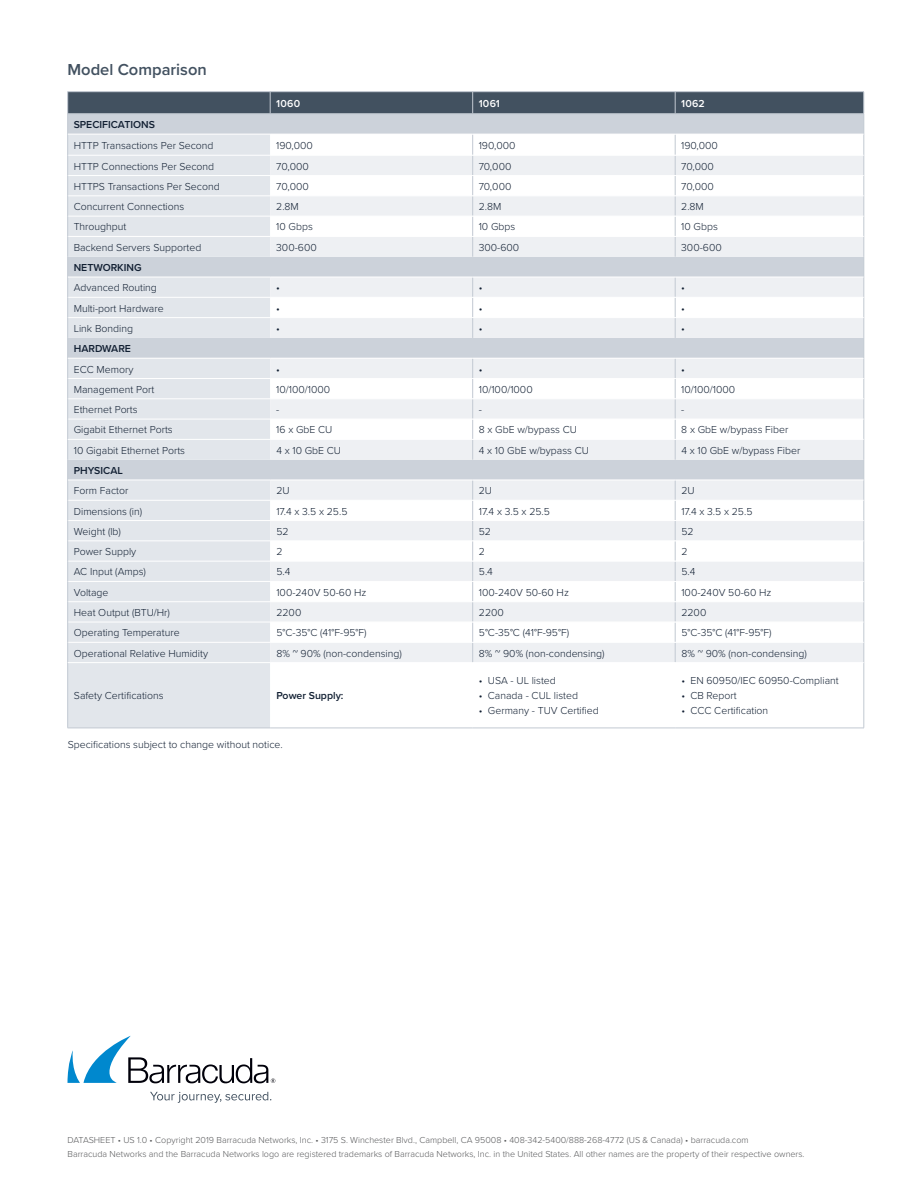
<style>
.page{position:relative;width:918px;height:1188px;background:#fff}
.page>*{position:absolute;margin:0;border:0;box-sizing:border-box;transform-origin:0 0}
.t1{font:600 16.5px "Proxima Nova";color:#425160}
.t2{font:300 10.5px "Proxima Nova";color:#111f32}
.t3{font:600 10.5px "Proxima Nova";color:#111f32}
.t4{font:600 10.5px "Proxima Nova";letter-spacing:.03em;color:#fff}
.t5{font:300 9px/13.5px "Proxima Nova";color:#58595b}
</style>
<div class="page">
<svg style="left:150px;top:1092px;width:121px;height:11px"></svg>
<svg style="left:68px;top:1036px;width:207px;height:47px"></svg>
<div style="left:68px;top:663px;width:202px;height:65px;background:#e2e6eb"></div>
<hr style="left:864px;top:663px;width:1px;height:65px;background:#c2c9d2">
<hr style="left:68px;top:728px;width:202px;height:1px;background:#c2c9d2">
<hr style="left:270px;top:728px;width:203px;height:1px;background:#c2c9d2">
<hr style="left:473px;top:728px;width:202px;height:1px;background:#c2c9d2">
<hr style="left:675px;top:728px;width:189px;height:1px;background:#c2c9d2">
<hr style="left:67px;top:663px;width:1px;height:65px;background:#c2c9d2">
<hr style="left:68px;top:91px;width:202px;height:1px;background:#c2c9d2">
<hr style="left:270px;top:91px;width:203px;height:1px;background:#c2c9d2">
<hr style="left:473px;top:91px;width:202px;height:1px;background:#c2c9d2">
<hr style="left:675px;top:91px;width:189px;height:1px;background:#c2c9d2">
<svg style="left:67px;top:92px;width:798px;height:571px"></svg>
<hr style="left:68px;top:480px;width:202px;height:1px;background:#fff">
<hr style="left:68px;top:662px;width:202px;height:1px;background:#fff">
<hr style="left:68px;top:358px;width:202px;height:1px;background:#fff">
<hr style="left:68px;top:277px;width:202px;height:1px;background:#fff">
<h1 class="t1" style="left:68px;top:57px;width:141px">Model Comparison</h1>
<p class="t4" style="left:276px;top:96px;width:26px">1060</p>
<p class="t4" style="left:479px;top:96px;width:23px">1061</p>
<p class="t4" style="left:681px;top:96px;width:25px">1062</p>
<p class="t3" style="left:74px;top:117px;width:83px">SPECIFICATIONS</p>
<p class="t2" style="left:74px;top:137px;width:141px">HTTP Transactions Per Second</p>
<p class="t2" style="left:276px;top:137px;width:38px">190,000</p>
<p class="t2" style="left:479px;top:137px;width:38px">190,000</p>
<p class="t2" style="left:681px;top:137px;width:38px">190,000</p>
<p class="t2" style="left:74px;top:158px;width:142px">HTTP Connections Per Second</p>
<p class="t2" style="left:276px;top:158px;width:34px">70,000</p>
<p class="t2" style="left:479px;top:158px;width:34px">70,000</p>
<p class="t2" style="left:681px;top:158px;width:34px">70,000</p>
<p class="t2" style="left:74px;top:179px;width:148px">HTTPS Transactions Per Second</p>
<p class="t2" style="left:276px;top:179px;width:34px">70,000</p>
<p class="t2" style="left:479px;top:179px;width:34px">70,000</p>
<p class="t2" style="left:681px;top:179px;width:34px">70,000</p>
<p class="t2" style="left:74px;top:199px;width:112px">Concurrent Connections</p>
<p class="t2" style="left:276px;top:199px;width:24px">2.8M</p>
<p class="t2" style="left:479px;top:199px;width:24px">2.8M</p>
<p class="t2" style="left:681px;top:199px;width:24px">2.8M</p>
<p class="t2" style="left:74px;top:219px;width:54px">Throughput</p>
<p class="t2" style="left:276px;top:219px;width:38px">10 Gbps</p>
<p class="t2" style="left:479px;top:219px;width:38px">10 Gbps</p>
<p class="t2" style="left:681px;top:219px;width:38px">10 Gbps</p>
<p class="t2" style="left:74px;top:239px;width:129px">Backend Servers Supported</p>
<p class="t2" style="left:276px;top:239px;width:42px">300-600</p>
<p class="t2" style="left:479px;top:239px;width:42px">300-600</p>
<p class="t2" style="left:681px;top:239px;width:42px">300-600</p>
<p class="t3" style="left:74px;top:260px;width:69px">NETWORKING</p>
<p class="t2" style="left:74px;top:280px;width:85px">Advanced Routing</p>
<p class="t2" style="left:276px;top:280px;width:5px">•</p>
<p class="t2" style="left:479px;top:280px;width:5px">•</p>
<p class="t2" style="left:681px;top:280px;width:5px">•</p>
<p class="t2" style="left:74px;top:300px;width:91px">Multi-port Hardware</p>
<p class="t2" style="left:276px;top:300px;width:5px">•</p>
<p class="t2" style="left:479px;top:300px;width:5px">•</p>
<p class="t2" style="left:681px;top:300px;width:5px">•</p>
<p class="t2" style="left:74px;top:321px;width:61px">Link Bonding</p>
<p class="t2" style="left:276px;top:321px;width:5px">•</p>
<p class="t2" style="left:479px;top:321px;width:5px">•</p>
<p class="t2" style="left:681px;top:321px;width:5px">•</p>
<p class="t3" style="left:74px;top:341px;width:59px">HARDWARE</p>
<p class="t2" style="left:74px;top:361px;width:61px">ECC Memory</p>
<p class="t2" style="left:276px;top:361px;width:5px">•</p>
<p class="t2" style="left:479px;top:361px;width:5px">•</p>
<p class="t2" style="left:681px;top:361px;width:5px">•</p>
<p class="t2" style="left:74px;top:381px;width:82px">Management Port</p>
<p class="t2" style="left:276px;top:381px;width:55px">10/100/1000</p>
<p class="t2" style="left:479px;top:381px;width:55px">10/100/1000</p>
<p class="t2" style="left:681px;top:381px;width:55px">10/100/1000</p>
<p class="t2" style="left:74px;top:402px;width:65px">Ethernet Ports</p>
<p class="t2" style="left:276px;top:402px;width:5px">-</p>
<p class="t2" style="left:479px;top:402px;width:5px">-</p>
<p class="t2" style="left:681px;top:402px;width:5px">-</p>
<p class="t2" style="left:74px;top:422px;width:100px">Gigabit Ethernet Ports</p>
<p class="t2" style="left:276px;top:422px;width:58px">16 x GbE CU</p>
<p class="t2" style="left:479px;top:422px;width:100px">8 x GbE w/bypass CU</p>
<p class="t2" style="left:681px;top:422px;width:109px">8 x GbE w/bypass Fiber</p>
<p class="t2" style="left:74px;top:442px;width:113px">10 Gigabit Ethernet Ports</p>
<p class="t2" style="left:276px;top:442px;width:66px">4 x 10 GbE CU</p>
<p class="t2" style="left:479px;top:442px;width:112px">4 x 10 GbE w/bypass CU</p>
<p class="t2" style="left:681px;top:442px;width:121px">4 x 10 GbE w/bypass Fiber</p>
<p class="t3" style="left:74px;top:463px;width:51px">PHYSICAL</p>
<p class="t2" style="left:74px;top:483px;width:56px">Form Factor</p>
<p class="t2" style="left:276px;top:483px;width:15px">2U</p>
<p class="t2" style="left:479px;top:483px;width:15px">2U</p>
<p class="t2" style="left:681px;top:483px;width:15px">2U</p>
<p class="t2" style="left:74px;top:503px;width:70px">Dimensions (in)</p>
<p class="t2" style="left:276px;top:503px;width:73px">17.4 x 3.5 x 25.5</p>
<p class="t2" style="left:479px;top:503px;width:73px">17.4 x 3.5 x 25.5</p>
<p class="t2" style="left:681px;top:503px;width:73px">17.4 x 3.5 x 25.5</p>
<p class="t2" style="left:74px;top:524px;width:49px">Weight (lb)</p>
<p class="t2" style="left:276px;top:524px;width:14px">52</p>
<p class="t2" style="left:479px;top:524px;width:14px">52</p>
<p class="t2" style="left:681px;top:524px;width:14px">52</p>
<p class="t2" style="left:74px;top:544px;width:64px">Power Supply</p>
<p class="t2" style="left:276px;top:544px;width:8px">2</p>
<p class="t2" style="left:479px;top:544px;width:8px">2</p>
<p class="t2" style="left:681px;top:544px;width:8px">2</p>
<p class="t2" style="left:74px;top:564px;width:74px">AC Input (Amps)</p>
<p class="t2" style="left:276px;top:564px;width:16px">5.4</p>
<p class="t2" style="left:479px;top:564px;width:16px">5.4</p>
<p class="t2" style="left:681px;top:564px;width:16px">5.4</p>
<p class="t2" style="left:74px;top:584px;width:36px">Voltage</p>
<p class="t2" style="left:276px;top:584px;width:92px">100-240V 50-60 Hz</p>
<p class="t2" style="left:479px;top:584px;width:92px">100-240V 50-60 Hz</p>
<p class="t2" style="left:681px;top:584px;width:92px">100-240V 50-60 Hz</p>
<p class="t2" style="left:74px;top:605px;width:98px">Heat Output (BTU/Hr)</p>
<p class="t2" style="left:276px;top:605px;width:26px">2200</p>
<p class="t2" style="left:479px;top:605px;width:26px">2200</p>
<p class="t2" style="left:681px;top:605px;width:26px">2200</p>
<p class="t2" style="left:74px;top:625px;width:107px">Operating Temperature</p>
<p class="t2" style="left:276px;top:625px;width:92px">5°C-35°C (41°F-95°F)</p>
<p class="t2" style="left:479px;top:625px;width:92px">5°C-35°C (41°F-95°F)</p>
<p class="t2" style="left:681px;top:625px;width:92px">5°C-35°C (41°F-95°F)</p>
<p class="t2" style="left:74px;top:645px;width:136px">Operational Relative Humidity</p>
<p class="t2" style="left:276px;top:645px;width:127px">8% ~ 90% (non-condensing)</p>
<p class="t2" style="left:479px;top:645px;width:127px">8% ~ 90% (non-condensing)</p>
<p class="t2" style="left:681px;top:645px;width:127px">8% ~ 90% (non-condensing)</p>
<p class="t2" style="left:74px;top:688px;width:91px">Safety Certifications</p>
<p class="t3" style="left:276px;top:688px;width:69px">Power Supply:</p>
<p class="t2" style="left:681px;top:673px;width:159px">• EN 60950/IEC 60950-Compliant</p>
<p class="t2" style="left:681px;top:688px;width:57px">• CB Report</p>
<p class="t2" style="left:681px;top:703px;width:88px">• CCC Certification</p>
<p class="t2" style="left:479px;top:673px;width:78px">• USA - UL listed</p>
<p class="t2" style="left:479px;top:688px;width:101px">• Canada - CUL listed</p>
<p class="t2" style="left:479px;top:703px;width:121px">• Germany - TUV Certified</p>
<p class="t2" style="left:68px;top:736px;width:217px">Specifications subject to change without notice.</p>
<p class="t5" style="left:68px;top:1133px;width:739px">DATASHEET • US 1.0 • Copyright 2019 Barracuda Networks, Inc. • 3175 S. Winchester Blvd., Campbell, CA 95008 • 408-342-5400/888-268-4772 (US &amp; Canada) • barracuda.com<br>Barracuda Networks and the Barracuda Networks logo are registered trademarks of Barracuda Networks, Inc. in the United States. All other names are the property of their respective owners.</p>
</div>
